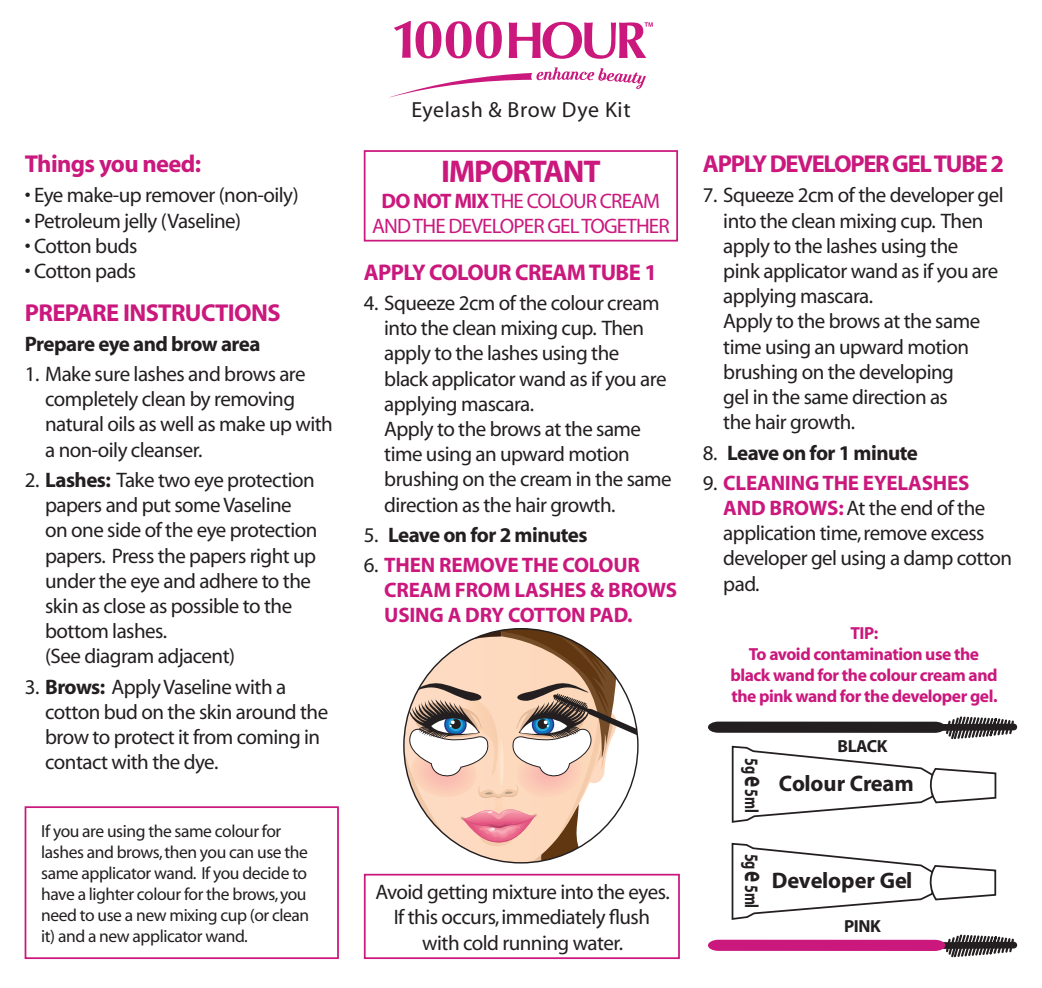
<style>
.page{position:relative;width:1042px;height:988px;background:#fff}
.page>*{position:absolute;margin:0;border:0;box-sizing:border-box;transform-origin:0 0}
.Subheadings_Myriad_B{font:700 31.5px "Myriad";letter-spacing:-.04em;color:#ca187d}
.Subheadings_Myriad_B-2{font:700 24.5px "Myriad";letter-spacing:-.025em;color:#ca187d}
.Subheadings_Myriad_B-3{font:700 24.5px "Myriad";letter-spacing:-.05em;color:#ca187d}
.Subheadings_Myriad_B-4{font:700 22.75px "Myriad";letter-spacing:-.025em;color:#ca187d}
.t1{font:700 22.57px "Myriad";color:#231f20}
.Subheadings_Myriad_B-5{font:21.88px "Myriad";letter-spacing:.025em;color:#231f20}
.Body_Text_Myriad{font:21px/25.2px "Myriad";letter-spacing:-.025em;color:#231f20}
.Body_Text_Myriad-2{font:700 21px/25.2px "Myriad";letter-spacing:-.01em;color:#ca187d}
.Body_Text_Myriad-3{font:700 21px "Myriad";letter-spacing:-.025em;color:#231f20}
.Body_Text_Myriad-4{font:21px/25.2px "Myriad";letter-spacing:-.04em;color:#ca187d;text-align:center}
.t2{font:700 19.07px "Myriad";color:#231f20;scale:.73 1}
.Body_Text_Myriad-5{font:17.5px/21px "Myriad";letter-spacing:-.025em;color:#231f20}
.Body_Text_Myriad-6{font:700 17.5px/21px "Myriad";letter-spacing:-.025em;color:#ca187d;text-align:center}
.Body_Text_Myriad-7{font:700 17.5px "Myriad";letter-spacing:-.025em;color:#231f20}
.s1{font-weight:700}
.s2{font-weight:400}
.s3{font-weight:400;color:#231f20}
.s4{font-weight:700;color:#ca187d}
.s5{font-size:28.7px}
</style>
<div class="page">
<div style="left:364px;top:873px;width:316px;height:85px;border:2px solid #ca187d"></div>
<div style="left:364px;top:150px;width:314px;height:91px;border:2px solid #ca187d"></div>
<div style="left:25px;top:806px;width:314px;height:152px;border:2px solid #ca187d"></div>
<svg style="left:404px;top:629px;width:234px;height:233px"></svg>
<svg style="left:389px;top:67px;width:257px;height:31px"></svg>
<svg style="left:394px;top:21px;width:108px;height:37px"></svg>
<svg style="left:509px;top:22px;width:144px;height:37px"></svg>
<svg style="left:731px;top:842px;width:266px;height:78px"></svg>
<svg style="left:708px;top:716px;width:307px;height:107px"></svg>
<svg style="left:708px;top:934px;width:307px;height:24px"></svg>
<p class="Subheadings_Myriad_B-2" style="left:25px;top:151px;width:178px">Things you need:</p>
<p class="Body_Text_Myriad" style="left:25px;top:184px;width:275px">• Eye make-up remover (non-oily)</p>
<p class="Body_Text_Myriad" style="left:25px;top:209px;width:218px">• Petroleum jelly (Vaseline)</p>
<p class="Body_Text_Myriad" style="left:25px;top:234px;width:114px">• Cotton buds</p>
<p class="Body_Text_Myriad" style="left:25px;top:259px;width:113px">• Cotton pads</p>
<p class="Subheadings_Myriad_B-2" style="left:25px;top:299px;width:257px">PREPARE INSTRUCTIONS</p>
<p class="Body_Text_Myriad-3" style="left:25px;top:333px;width:237px">Prepare eye and brow area</p>
<p class="Body_Text_Myriad" style="left:45px;top:362px;width:289px;text-indent:-20px">1. Make sure lashes and brows are completely clean by removing natural oils as well as make up with a non-oily cleanser.</p>
<p class="Body_Text_Myriad" style="left:45px;top:468px;width:274px;text-indent:-20px">2. <span class="s1">Lashes:</span> Take two eye protection papers and put some Vaseline on one side of the eye protection papers. Press the papers right up under the eye and adhere to the skin as close as possible to the bottom lashes.<br>(See diagram adjacent)</p>
<p class="Body_Text_Myriad" style="left:45px;top:674px;width:285px;text-indent:-20px">3. <span class="s1">Brows:</span> Apply Vaseline with a cotton bud on the skin around the brow to protect it from coming in contact with the dye.</p>
<p class="Body_Text_Myriad-5" style="left:41px;top:820px;width:270px">If you are using the same colour for lashes and brows, then you can use the same applicator wand. If you decide to have a lighter colour for the brows, you need to use a new mixing cup (or clean it) and a new applicator wand.</p>
<p class="Subheadings_Myriad_B-5" style="left:411px;top:99px;width:221px">Eyelash &amp; Brow Dye Kit</p>
<p class="Subheadings_Myriad_B" style="left:441px;top:155px;width:161px">IMPORTANT</p>
<p class="Body_Text_Myriad-4" style="left:372px;top:189px;width:299px"><span class="s1">DO NOT MIX</span> THE COLOUR CREAM<br>AND THE DEVELOPER GEL TOGETHER</p>
<p class="Subheadings_Myriad_B-4" style="left:364px;top:260px;width:295px">APPLY COLOUR CREAM TUBE 1</p>
<p class="Body_Text_Myriad" style="left:384px;top:291px;width:289px;text-indent:-20px">4. Squeeze 2cm of the colour cream into the clean mixing cup. Then apply to the lashes using the<br>black applicator wand as if you are applying mascara.<br>Apply to the brows at the same time using an upward motion brushing on the cream in the same direction as the hair growth.</p>
<p class="Body_Text_Myriad-3" style="left:364px;top:523px;width:225px"><span class="s2">5.</span> Leave on for 2 minutes</p>
<p class="Body_Text_Myriad-2" style="left:384px;top:553px;width:294px;text-indent:-20px"><span class="s3">6.</span> THEN REMOVE THE COLOUR<br>CREAM FROM LASHES &amp; BROWS<br>USING A DRY COTTON PAD.</p>
<p class="Body_Text_Myriad" style="left:376px;top:880px;width:295px">Avoid getting mixture into the eyes.</p>
<p class="Body_Text_Myriad" style="left:394px;top:905px;width:258px;text-align:center">If this occurs, immediately flush with cold running water.</p>
<p class="Subheadings_Myriad_B-3" style="left:703px;top:151px;width:303px">APPLY DEVELOPER GEL TUBE 2</p>
<p class="Body_Text_Myriad" style="left:723px;top:184px;width:282px;text-indent:-20px">7. Squeeze 2cm of the developer gel into the clean mixing cup. Then apply to the lashes using the<br>pink applicator wand as if you are applying mascara.<br>Apply to the brows at the same time using an upward motion brushing on the developing<br>gel in the same direction as<br>the hair growth.</p>
<p class="Body_Text_Myriad-3" style="left:703px;top:441px;width:217px"><span class="s2">8.</span> Leave on for 1 minute</p>
<p class="Body_Text_Myriad" style="left:723px;top:471px;width:290px;text-indent:-20px">9. <span class="s4">CLEANING THE EYELASHES<br>AND BROWS:</span>At the end of the application time, remove excess developer gel using a damp cotton pad.</p>
<p class="Body_Text_Myriad-6" style="left:850px;top:622px;width:29px">TIP:</p>
<p class="Body_Text_Myriad-6" style="left:730px;top:643px;width:269px">To avoid contamination use the black wand for the colour cream and the pink wand for the developer gel.</p>
<p class="Body_Text_Myriad-7" style="left:837px;top:737px;width:52px">BLACK</p>
<p class="t2" style="left:761px;top:757px;width:76px;rotate:90deg">5g <span class="s5">e</span> 5ml</p>
<p class="t1" style="left:779px;top:771px;width:137px">Colour Cream</p>
<p class="t2" style="left:761px;top:853px;width:75px;rotate:90deg">5g <span class="s5">e</span> 5ml</p>
<p class="t1" style="left:772px;top:868px;width:142px">Developer Gel</p>
<p class="Body_Text_Myriad-7" style="left:844px;top:916px;width:38px">PINK</p>
</div>
